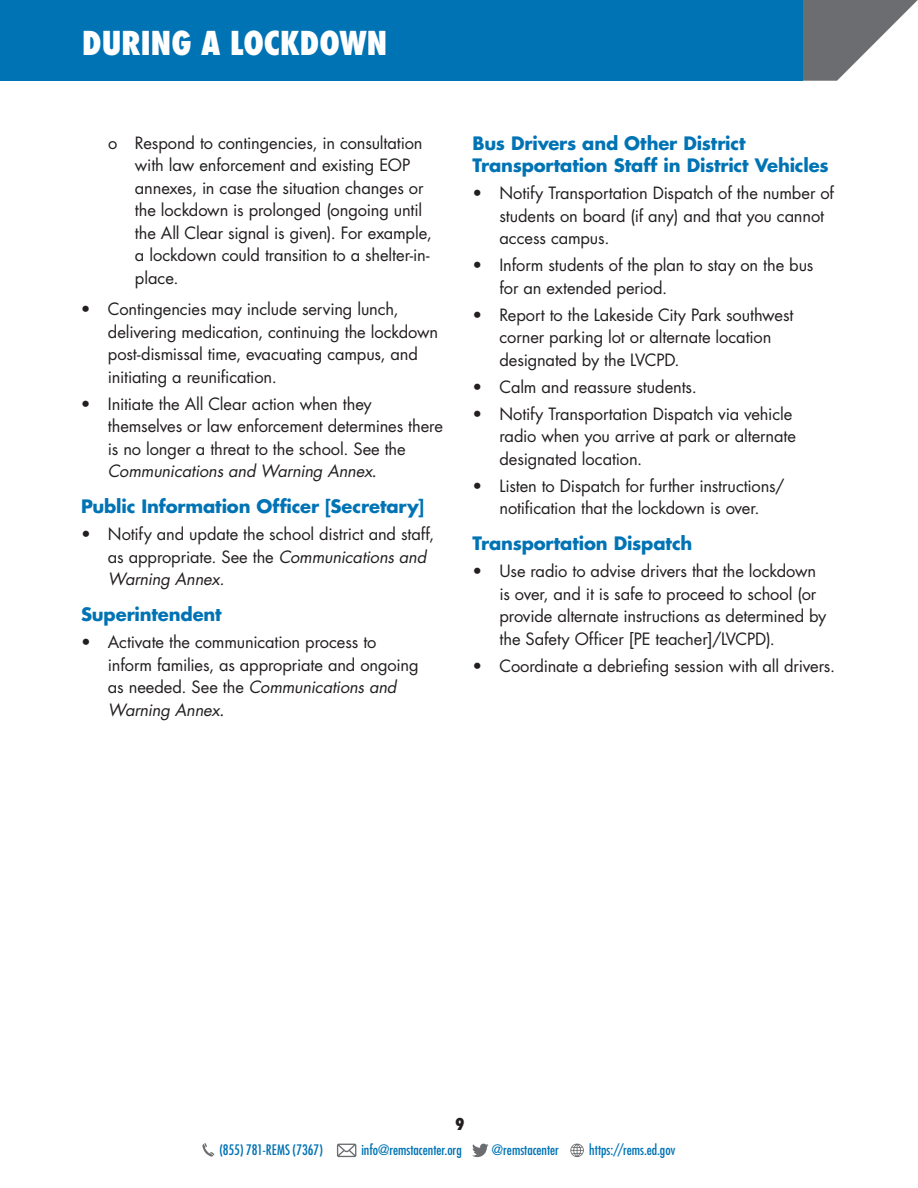
<style>
.page{position:relative;width:918px;height:1188px;background:#fff}
.page>*{position:absolute;margin:0;border:0;box-sizing:border-box;transform-origin:0 0}
.t1{font:800 condensed 32.1px "Futura";color:#fff}
.t2{font:700 18px/22.5px "Futura Std";letter-spacing:-.01em;color:#0073b4}
.t3{font:800 18px "Futura PT Cond";color:#231f20}
.t4{font:16.5px/22.5px "Futura Std";letter-spacing:-.01em;color:#231f20}
.t5{font:condensed 14.1px "Futura Std";color:#0073b4}
.s1{font-style:italic}
.s2{font-size:18px}
</style>
<div class="page">
<svg style="left:802px;top:0;width:116px;height:81px"></svg>
<div style="left:0;top:0;width:802px;height:81px;background:#0073b4"></div>
<svg style="left:337px;top:1144px;width:19px;height:13px"></svg>
<svg style="left:472px;top:1144px;width:17px;height:13px"></svg>
<svg style="left:570px;top:1144px;width:14px;height:13px"></svg>
<svg style="left:202px;top:1143px;width:12px;height:14px"></svg>
<h1 class="t1" style="left:82px;top:21px;width:306px">DURING A LOCKDOWN</h1>
<p class="t4" style="left:135px;top:131px;width:298px;text-indent:-27px">o Respond to contingencies, in consultation with law enforcement and existing EOP annexes, in case the situation changes or the lockdown is prolonged (ongoing until the All Clear signal is given). For example, a lockdown could transition to a shelter-in&shy;place.</p>
<p class="t4" style="left:108px;top:298px;width:332px;text-indent:-27px">• Contingencies may include serving lunch, delivering medication, continuing the lockdown post-dismissal time, evacuating campus, and initiating a reunification.</p>
<p class="t4" style="left:108px;top:392px;width:337px;text-indent:-27px">• Initiate the All Clear action when they themselves or law enforcement determines there is no longer a threat to the school. See the <span class="s1">Communications and Warning Annex</span><span class="s2">.</span></p>
<h4 class="t2" style="left:81px;top:495px;width:345px">Public Information Officer [Secretary]</h4>
<p class="t4" style="left:108px;top:523px;width:328px;text-indent:-27px">• Notify and update the school district and staff, as appropriate. See the <span class="s1">Communications and<br>Warning Annex.</span></p>
<h4 class="t2" style="left:81px;top:603px;width:142px">Superintendent</h4>
<p class="t4" style="left:108px;top:631px;width:312px;text-indent:-27px">• Activate the communication process to inform families, as appropriate and ongoing as needed. See the <span class="s1">Communications and Warning Annex</span><span class="s2">.</span></p>
<h4 class="t2" style="left:472px;top:132px;width:358px">Bus Drivers and Other District<br>Transportation Staff in District Vehicles</h4>
<p class="t4" style="left:499px;top:182px;width:336px;text-indent:-27px">• Notify Transportation Dispatch of the number of students on board (if any) and that you cannot access campus.</p>
<p class="t4" style="left:499px;top:254px;width:315px;text-indent:-27px">• Inform students of the plan to stay on the bus for an extended period.</p>
<p class="t4" style="left:499px;top:304px;width:295px;text-indent:-27px">• Report to the Lakeside City Park southwest corner parking lot or alternate location designated by the LVCPD.</p>
<p class="t4" style="left:472px;top:376px;width:226px">• Calm and reassure students.</p>
<p class="t4" style="left:499px;top:403px;width:298px;text-indent:-27px">• Notify Transportation Dispatch via vehicle radio when you arrive at park or alternate designated location.</p>
<p class="t4" style="left:472px;top:475px;width:313px;text-align:center">• Listen to Dispatch for further instructions/ notification that the lockdown is over.</p>
<h4 class="t2" style="left:472px;top:532px;width:221px">Transportation Dispatch</h4>
<p class="t4" style="left:499px;top:560px;width:329px;text-indent:-27px">• Use radio to advise drivers that the lockdown is over, and it is safe to proceed to school (or provide alternate instructions as determined by the Safety Officer [PE teacher]/LVCPD).</p>
<p class="t4" style="left:472px;top:655px;width:364px">• Coordinate a debriefing session with all drivers.</p>
<p class="t3" style="left:455px;top:1114px;width:11px">9</p>
<p class="t5" style="left:219px;top:1142px;width:105px">(855) 781-REMS (7367)</p>
<p class="t5" style="left:361px;top:1142px;width:102px">info@remstacenter.org</p>
<p class="t5" style="left:492px;top:1142px;width:69px">@remstacenter</p>
<p class="t5" style="left:589px;top:1142px;width:88px">https://rems.ed.gov</p>
</div>
